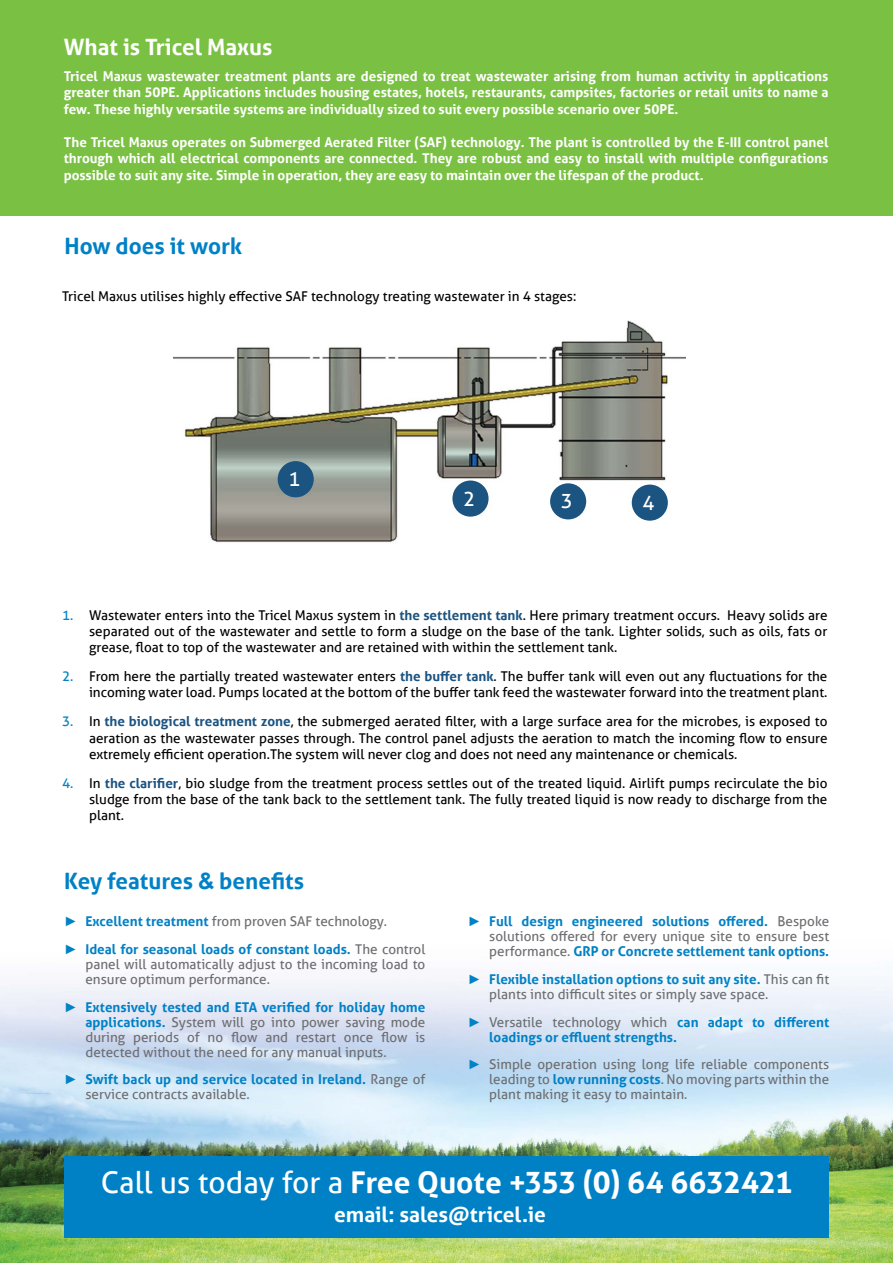
<style>
.page{position:relative;width:893px;height:1263px;background:#fff}
.page>*{position:absolute;margin:0;border:0;box-sizing:border-box;transform-origin:0 0}
.t1{font:700 30px "Aller";letter-spacing:-.01em;color:#fff}
.t2{font:700 22.5px "Aller";color:#0081c6}
.t3{font:700 22.5px "Aller";color:#fff}
.t4{font:700 21px "Aller";color:#fefefe}
.t5{font:19.95px "Aller";color:#fff}
.t6{font:13.5px/16.2px "Aller";color:#000;text-align:justify}
.t7{font:700 13.5px/16.5px "Aller";color:#fff;text-align:justify}
.t8{font:13.5px/15px "Aller";color:#6d6e71}
.t9{font:700 13.5px/15px "Aller";color:#0081c6}
.s1{color:#0082c5}
.s2{font-weight:700;color:#1b5381}
.s3{font-family:"Arial"}
.s4{font-family:"Arial";color:#0082c5}
.s5{font-weight:400;color:#6d6e71}
.s6{font-family:"Arial";font-weight:700;color:#0082c5}
.s7{font-weight:700;color:#0081c6}
.s8{font-weight:400}
</style>
<div class="page">
<div style="left:0;top:0;width:893px;height:217px;background:#7ac143"></div>
<img style="left:0;top:974px;width:893px;height:289px">
<div style="left:65px;top:1156px;width:764px;height:82px;background:#0081c6"></div>
<img style="left:174px;top:320px;width:511px;height:223px">
<div style="left:632px;top:485px;width:36px;height:36px;background:#1b5381;border-radius:50%"></div>
<div style="left:550px;top:483px;width:36px;height:36px;background:#1b5381;border-radius:50%"></div>
<div style="left:452px;top:480px;width:37px;height:37px;background:#1b5381;border-radius:50%"></div>
<div style="left:278px;top:461px;width:36px;height:36px;background:#1b5381;border-radius:50%"></div>
<div style="left:590px;top:481px;width:39px;height:43px;background:#fff"></div>
<h2 class="t3" style="left:64px;top:33px;width:210px">What is Tricel Maxus</h2>
<p class="t7" style="left:64px;top:68px;width:766px">Tricel Maxus wastewater treatment plants are designed to treat wastewater arising from human activity in applications greater than 50PE. Applications includes housing estates, hotels, restaurants, campsites, factories or retail units to name a few. These highly versatile systems are individually sized to suit every possible scenario over 50PE.</p>
<p class="t7" style="left:64px;top:134px;width:766px">The Tricel Maxus operates on Submerged Aerated Filter (SAF) technology. The plant is controlled by the E-III control panel through which all electrical components are connected. They are robust and easy to install with multiple configurations possible to suit any site. Simple in operation, they are easy to maintain over the lifespan of the product.</p>
<h2 class="t2" style="left:65px;top:232px;width:179px">How does it work</h2>
<p class="t6" style="left:62px;top:288px;width:516px">Tricel Maxus utilises highly effective SAF technology treating wastewater in 4 stages:</p>
<h3 class="t5" style="left:289px;top:467px;width:13px">1</h3>
<h3 class="t5" style="left:463px;top:486px;width:13px">2</h3>
<h3 class="t5" style="left:561px;top:489px;width:13px">3</h3>
<h3 class="t5" style="left:643px;top:490px;width:13px">4</h3>
<p class="t6" style="left:89px;top:607px;width:740px;text-indent:-27px"><span class="s1">1.</span> Wastewater enters into the Tricel Maxus system in <span class="s2">the settlement tank</span>. Here primary treatment occurs. Heavy solids are separated out of the wastewater and settle to form a sludge on the base of the tank. Lighter solids, such as oils, fats or grease, float to top of the wastewater and are retained with within the settlement tank.</p>
<p class="t6" style="left:62px;top:668px;width:767px;text-align:right"><span class="s1">2.</span> From here the partially treated wastewater enters <span class="s2">the buffer tank</span>. The buffer tank will even out any fluctuations for the incoming water load. Pumps located at the bottom of the buffer tank feed the wastewater forward into the treatment plant.</p>
<p class="t6" style="left:89px;top:713px;width:740px;text-indent:-27px"><span class="s1">3.</span> In <span class="s2">the biological treatment zone</span>, the submerged aerated filter, with a large surface area for the microbes, is exposed to aeration as the wastewater passes through. The control panel adjusts the aeration to match the incoming flow to ensure extremely efficient operation.The system will never clog and does not need any maintenance or chemicals.</p>
<p class="t6" style="left:89px;top:775px;width:740px;text-indent:-27px"><span class="s1">4.</span> In <span class="s2">the clarifier</span>, bio sludge from the treatment process settles out of the treated liquid. Airlift pumps recirculate the bio sludge from the base of the tank back to the settlement tank. The fully treated liquid is now ready to discharge from the plant.</p>
<h2 class="t2" style="left:64px;top:867px;width:241px">Key features <span class="s3">&amp;</span> benefits</h2>
<p class="t9" style="left:64px;top:907px;width:363px;line-height:27.8px"><span class="s4">►</span> Excellent treatment <span class="s5">from proven SAF technology.<br></span><span class="s4">►</span> Ideal for seasonal loads of constant loads. <span class="s5">The control</span></p>
<p class="t8" style="left:85px;top:956px;width:341px">panel will automatically adjust to the incoming load to ensure optimum performance.</p>
<p class="t8" style="left:85px;top:999px;width:341px;text-align:justify;text-indent:-21px"><span class="s6">►</span> <span class="s7">Extensively tested and ETA verified for holiday home applications.</span> System will go into power saving mode during periods of no flow and restart once flow is detected without the need for any manual inputs.</p>
<p class="t9" style="left:85px;top:1072px;width:341px;text-indent:-21px"><span class="s4">►</span> Swift back up and service located in Ireland. <span class="s5">Range of service contracts available.</span></p>
<p class="t9" style="left:489px;top:914px;width:341px;text-align:justify;text-indent:-21px"><span class="s4">►</span> Full design engineered solutions offered. <span class="s5">Bespoke solutions offered for every unique site to ensure best performance.</span> GRP or Concrete settlement tank options.</p>
<p class="t8" style="left:489px;top:971px;width:341px;text-indent:-21px"><span class="s6">►</span> <span class="s7">Flexible installation options to suit any site.</span> This can fit plants into difficult sites or simply save space.</p>
<p class="t9" style="left:489px;top:1014px;width:341px;text-indent:-21px"><span class="s4">►</span> <span class="s5">Versatile technology which</span> can adapt to different loadings or effluent strengths.</p>
<p class="t8" style="left:489px;top:1057px;width:341px;text-align:justify;text-indent:-21px"><span class="s6">►</span> Simple operation using long life reliable components leading to <span class="s7">low running costs</span>. No moving parts within the plant making it easy to maintain.</p>
<h1 class="t1" style="left:101px;top:1164px;width:693px"><span class="s8">Call us today for a</span> Free Quote +353 (0) 64 6632421</h1>
<h3 class="t4" style="left:334px;top:1202px;width:213px">email: sales@tricel.ie</h3>
</div>
